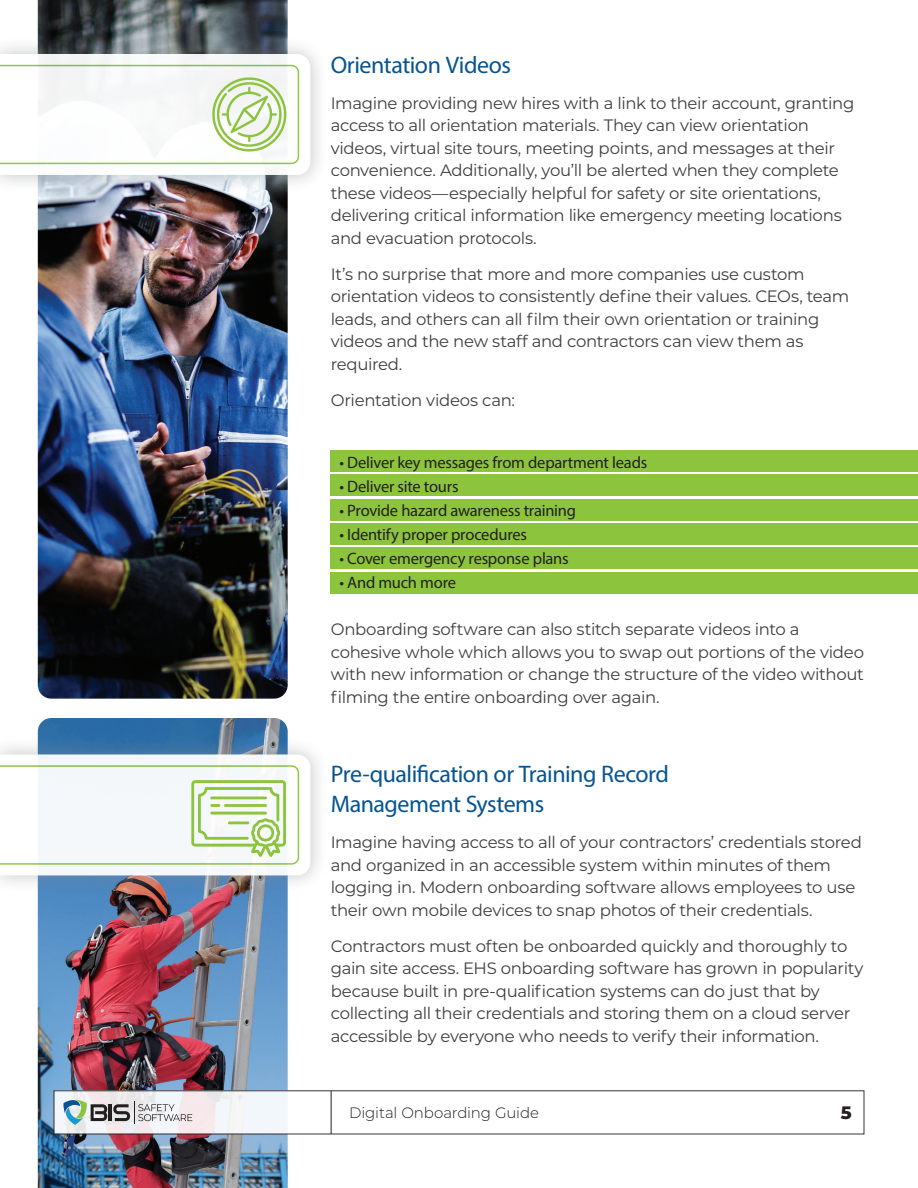
<style>
.page{position:relative;width:918px;height:1188px;background:#fff}
.page>*{position:absolute;margin:0;border:0;box-sizing:border-box;transform-origin:0 0}
.t1{font:24px/30px "Myriad Pro";letter-spacing:-.02em;color:#07548f}
.t2{font:800 18px "Montserrat";color:#231f20}
.t3{font:16.5px/22.5px "Montserrat";letter-spacing:-.02em;color:#3e3e3f}
.t4{font:16.5px "Myriad Pro";letter-spacing:-.015em;color:#231f20}
.t5{font:300 15px "Montserrat";letter-spacing:-.005em;color:#231f20}
</style>
<div class="page">
<img style="left:38px;top:0;width:250px;height:699px">
<img style="left:38px;top:718px;width:250px;height:470px">
<div style="left:0;top:36px;width:329px;height:157px;background:#8a8c8f;opacity:.55"></div>
<div style="left:0;top:736px;width:329px;height:158px;background:#8a8c8f;opacity:.55"></div>
<div style="left:331px;top:450px;width:587px;height:22px;background:#8cc43e"></div>
<div style="left:331px;top:523px;width:587px;height:22px;background:#8cc43e"></div>
<div style="left:331px;top:475px;width:587px;height:21px;background:#8cc43e"></div>
<div style="left:331px;top:547px;width:587px;height:22px;background:#8cc43e"></div>
<div style="left:331px;top:499px;width:587px;height:21px;background:#8cc43e"></div>
<div style="left:331px;top:572px;width:587px;height:21px;background:#8cc43e"></div>
<div style="left:54px;top:1091px;width:810px;height:43px;background:linear-gradient(to right,#f2f1f3,#fff)"></div>
<hr style="left:109px;top:1104px;width:3px;height:17px;background:#231f20">
<svg style="left:61px;top:1097px;width:46px;height:28px"></svg>
<svg style="left:113px;top:1101px;width:79px;height:23px"></svg>
<hr style="left:331px;top:1091px;width:1px;height:43px;background:#231f20">
<svg style="left:0;top:54px;width:310px;height:121px"></svg>
<svg style="left:0;top:754px;width:310px;height:121px"></svg>
<p class="t1" style="left:331px;top:49px;width:182px">Orientation Videos</p>
<p class="t3" style="left:331px;top:91px;width:525px">Imagine providing new hires with a link to their account, granting access to all orientation materials. They can view orientation videos, virtual site tours, meeting points, and messages at their convenience. Additionally, you’ll be alerted when they complete these videos—especially helpful for safety or site orientations, delivering critical information like emergency meeting locations and evacuation protocols.</p>
<p class="t3" style="left:331px;top:262px;width:520px">It’s no surprise that more and more companies use custom orientation videos to consistently define their values. CEOs, team leads, and others can all film their own orientation or training videos and the new staff and contractors can view them as required.</p>
<p class="t3" style="left:331px;top:388px;width:186px">Orientation videos can:</p>
<p class="t4" style="left:339px;top:453px;width:309px">• Deliver key messages from department leads</p>
<p class="t4" style="left:339px;top:477px;width:121px">• Deliver site tours</p>
<p class="t4" style="left:339px;top:501px;width:238px">• Provide hazard awareness training</p>
<p class="t4" style="left:339px;top:525px;width:189px">• Identify proper procedures</p>
<p class="t4" style="left:339px;top:549px;width:231px">• Cover emergency response plans</p>
<p class="t4" style="left:339px;top:573px;width:118px">• And much more</p>
<p class="t3" style="left:331px;top:618px;width:535px">Onboarding software can also stitch separate videos into a cohesive whole which allows you to swap out portions of the video with new information or change the structure of the video without filming the entire onboarding over again.</p>
<p class="t1" style="left:331px;top:759px;width:340px">Pre-qualification or Training Record<br>Management Systems</p>
<p class="t3" style="left:331px;top:831px;width:533px">Imagine having access to all of your contractors’ credentials stored and organized in an accessible system within minutes of them logging in. Modern onboarding software allows employees to use their own mobile devices to snap photos of their credentials.</p>
<p class="t3" style="left:331px;top:934px;width:534px">Contractors must often be onboarded quickly and thoroughly to gain site access. EHS onboarding software has grown in popularity because built in pre-qualification systems can do just that by collecting all their credentials and storing them on a cloud server accessible by everyone who needs to verify their information.</p>
<p class="t5" style="left:349px;top:1103px;width:191px">Digital Onboarding Guide</p>
<p class="t2" style="left:841px;top:1100px;width:12px">5</p>
</div>
